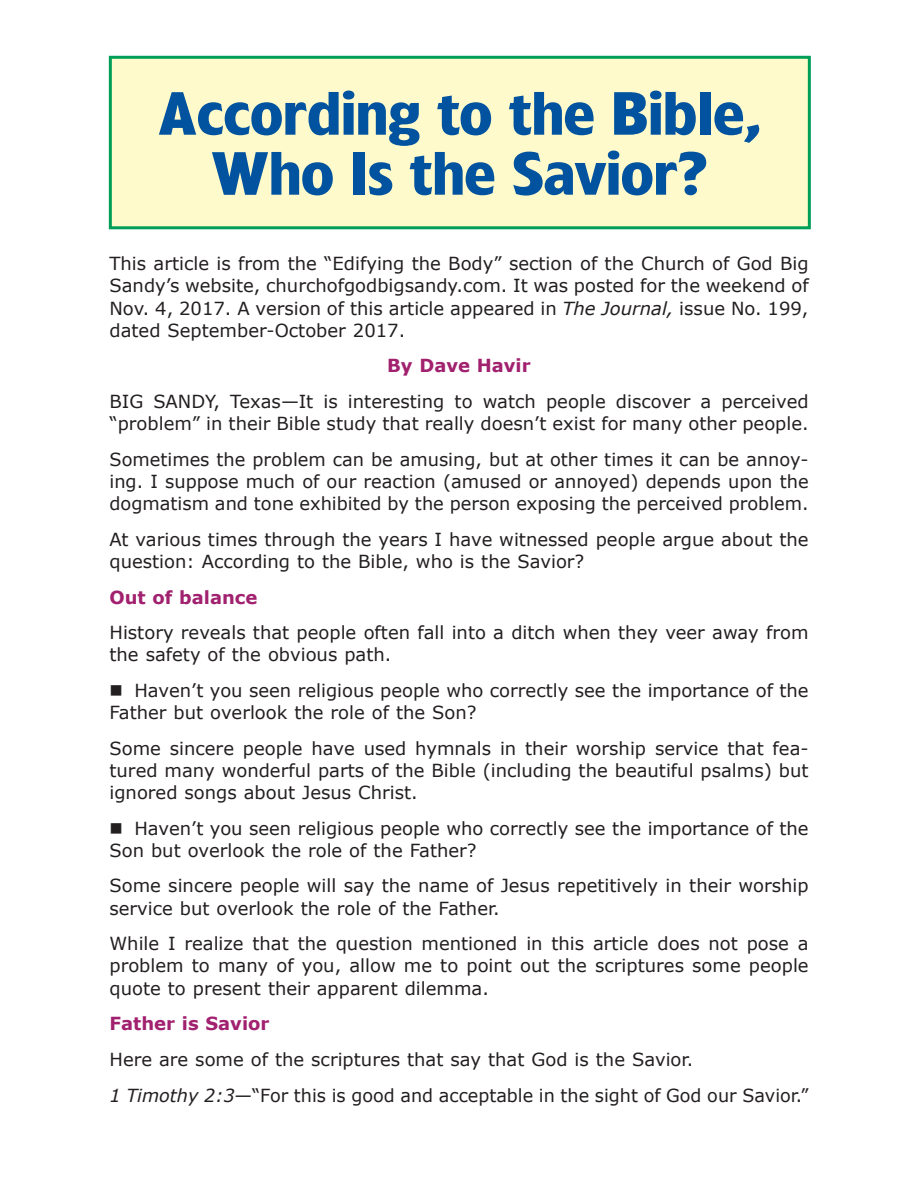
<style>
.page{position:relative;width:918px;height:1188px;background:#fff}
.page>*{position:absolute;margin:0;border:0;box-sizing:border-box;transform-origin:0 0}
.t1{font:700 57px/60px "Forever";color:#0153a0;text-align:center;scale:1.05 1}
.t2{font:18px/22.2px "Verdana";color:#231f20}
.t3{font:700 18px "Verdana";color:#a1216f}
.s1{font-style:italic}
</style>
<div class="page">
<div style="left:110px;top:57px;width:699px;height:171px;background:#fffacb"></div>
<div style="left:109px;top:56px;width:702px;height:173px;border:3px solid #009e57"></div>
<h1 class="t1" style="left:158px;top:90px;width:576px">According to the Bible,<br>Who Is the Savior?</h1>
<p class="t2" style="left:110px;top:252px;width:701px;text-align:justify">This article is from the “Edifying the Body” section of the Church of God Big Sandy’s website, churchofgodbigsandy.com. It was posted for the weekend of Nov. 4, 2017. A version of this article appeared in <span class="s1">The Journal,</span> issue No. 199, dated September-October 2017.</p>
<p class="t3" style="left:387px;top:354px;width:145px">By Dave Havir</p>
<p class="t2" style="left:110px;top:390px;width:701px">BIG SANDY, Texas—It is interesting to watch people discover a perceived “problem” in their Bible study that really doesn’t exist for many other people.</p>
<p class="t2" style="left:110px;top:448px;width:701px;text-align:justify">Sometimes the problem can be amusing, but at other times it can be annoy&shy;ing. I suppose much of our reaction (amused or annoyed) depends upon the dogmatism and tone exhibited by the person exposing the perceived problem.</p>
<p class="t2" style="left:110px;top:527px;width:701px">At various times through the years I have witnessed people argue about the question: According to the Bible, who is the Savior?</p>
<p class="t3" style="left:110px;top:585px;width:149px">Out of balance</p>
<p class="t2" style="left:110px;top:621px;width:701px">History reveals that people often fall into a ditch when they veer away from the safety of the obvious path.</p>
<p class="t2" style="left:110px;top:679px;width:701px;text-indent:25px">Haven’t you seen religious people who correctly see the importance of the<br>Father but overlook the role of the Son?</p>
<p class="t2" style="left:110px;top:737px;width:701px;text-align:justify">Some sincere people have used hymnals in their worship service that fea&shy;tured many wonderful parts of the Bible (including the beautiful psalms) but ignored songs about Jesus Christ.</p>
<p class="t2" style="left:110px;top:816px;width:701px;text-indent:25px">Haven’t you seen religious people who correctly see the importance of the<br>Son but overlook the role of the Father?</p>
<p class="t2" style="left:110px;top:874px;width:701px">Some sincere people will say the name of Jesus repetitively in their worship service but overlook the role of the Father.</p>
<p class="t2" style="left:110px;top:932px;width:701px;text-align:justify">While I realize that the question mentioned in this article does not pose a problem to many of you, allow me to point out the scriptures some people quote to present their apparent dilemma.</p>
<p class="t3" style="left:110px;top:1012px;width:161px">Father is Savior</p>
<p class="t2" style="left:110px;top:1041px;width:701px;line-height:35.7px">Here are some of the scriptures that say that God is the Savior.<br><span class="s1">1 Timothy 2:3</span>—“For this is good and acceptable in the sight of God our Savior.”</p>
</div>
